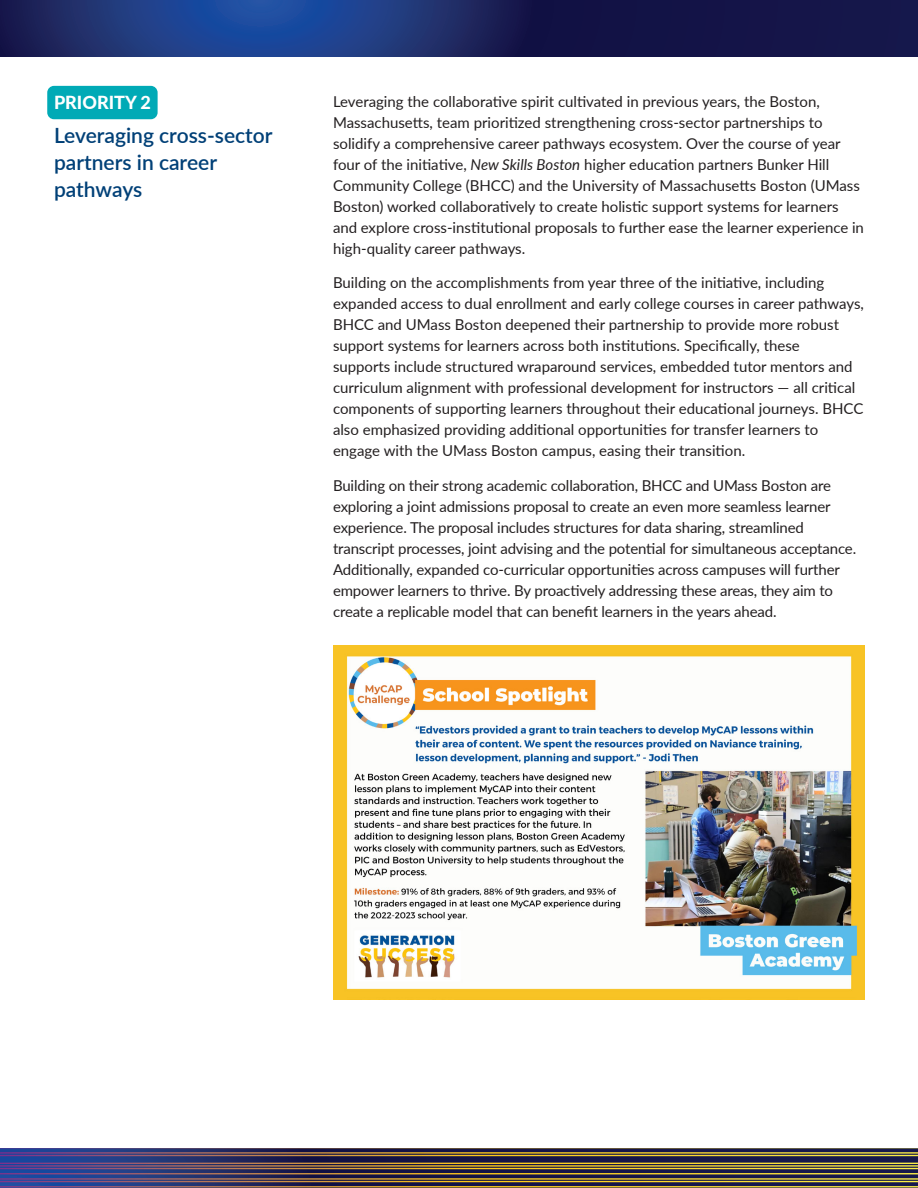
<style>
.page{position:relative;width:918px;height:1188px;background:#fff}
.page>*{position:absolute;margin:0;border:0;box-sizing:border-box;transform-origin:0 0}
.Priority_headline{font:600 21px/27px "Lato";color:#004077}
.Priority_number{font:800 18px "Lato";color:#fff}
.Body{font:15px/21px "Lato";color:#231f20}
.s1{font-style:italic}
</style>
<div class="page">
<svg style="left:0;top:0;width:918px;height:56px;background:#192764"></svg>
<svg style="left:0;top:1187px;width:918px;height:1px"></svg>
<svg style="left:0;top:1148px;width:918px;height:39px;background:#554b51"></svg>
<div style="left:47px;top:86px;width:111px;height:33px;background:#00aab6;border-radius:7px"></div>
<img style="left:333px;top:645px;width:531px;height:354px">
<p class="Priority_number" style="left:54px;top:89px;width:98px">PRIORITY 2</p>
<p class="Priority_headline" style="left:54px;top:121px;width:220px">Leveraging cross-sector partners in career pathways</p>
<p class="Body" style="left:333px;top:90px;width:532px">Leveraging the collaborative spirit cultivated in previous years, the Boston, Massachusetts, team prioritized strengthening cross-sector partnerships to solidify a comprehensive career pathways ecosystem. Over the course of year four of the initiative, <span class="s1">New Skills Boston</span> higher education partners Bunker Hill Community College (BHCC) and the University of Massachusetts Boston (UMass Boston) worked collaboratively to create holistic support systems for learners and explore cross-institutional proposals to further ease the learner experience in high-quality career pathways.</p>
<p class="Body" style="left:333px;top:271px;width:532px">Building on the accomplishments from year three of the initiative, including expanded access to dual enrollment and early college courses in career pathways, BHCC and UMass Boston deepened their partnership to provide more robust support systems for learners across both institutions. Specifically, these<br>supports include structured wraparound services, embedded tutor mentors and curriculum alignment with professional development for instructors — all critical components of supporting learners throughout their educational journeys. BHCC also emphasized providing additional opportunities for transfer learners to engage with the UMass Boston campus, easing their transition.</p>
<p class="Body" style="left:333px;top:474px;width:525px">Building on their strong academic collaboration, BHCC and UMass Boston are exploring a joint admissions proposal to create an even more seamless learner experience. The proposal includes structures for data sharing, streamlined transcript processes, joint advising and the potential for simultaneous acceptance.<br>Additionally, expanded co-curricular opportunities across campuses will further empower learners to thrive. By proactively addressing these areas, they aim to create a replicable model that can benefit learners in the years ahead.</p>
</div>
